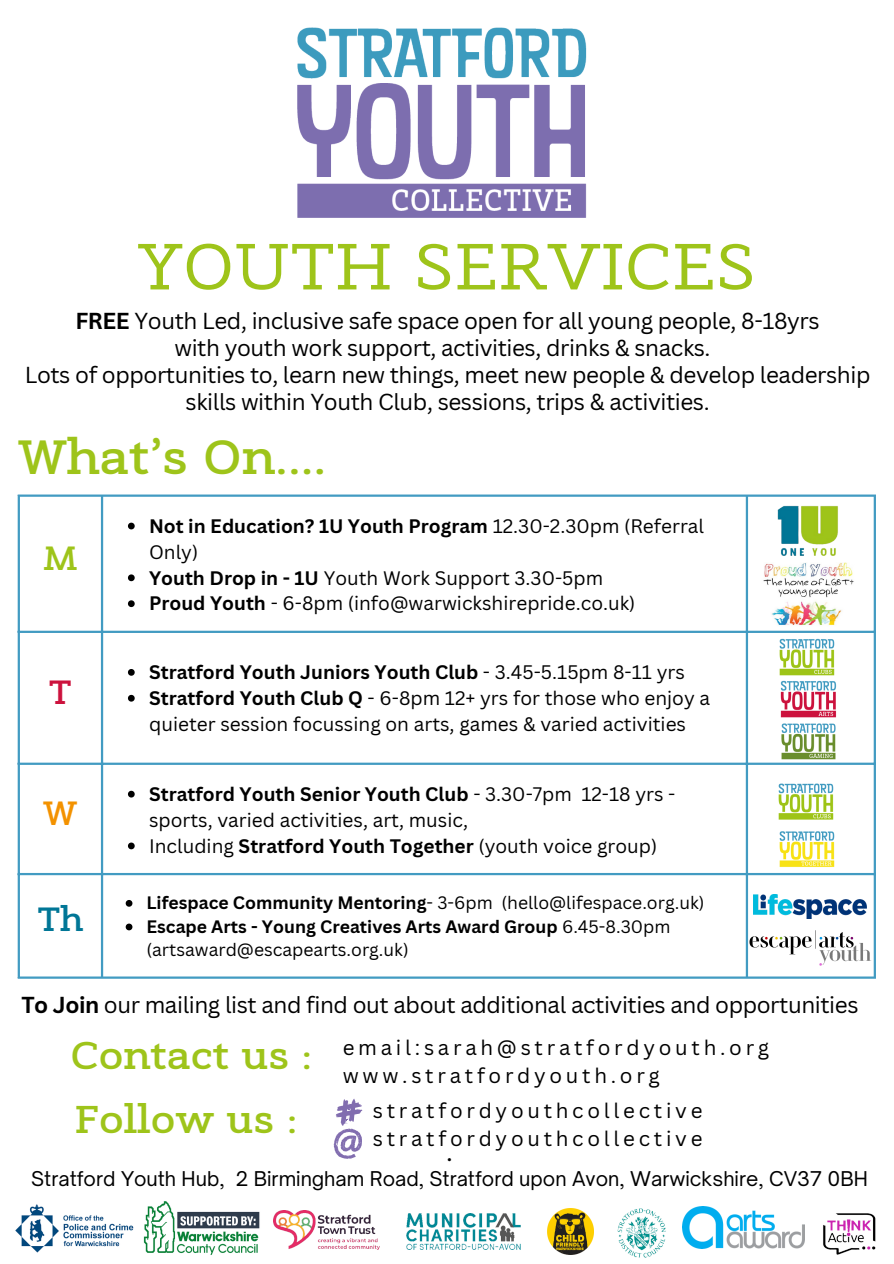
<style>
.page{position:relative;width:894px;height:1264px;background:#fff}
.page>*{position:absolute;margin:0;border:0;box-sizing:border-box;transform-origin:0 0}
.t1{font:500 63px "Sean Slab";color:#9ec41a}
.t2{font:700 46.5px "Sean Slab";color:#9ec41a}
.t3{font:700 37.5px "Sean Slab";color:#9ec41a}
.t4{font:700 32.55px "Sean Slab";color:#007696}
.t5{font:700 32.55px "Sean Slab";color:#9ec41a}
.t6{font:700 32.55px "Sean Slab";color:#cc123d}
.t7{font:700 32.55px "Sean Slab";color:#f39200}
.t8{font:22.5px/27px "Canva Sans";letter-spacing:-.02em;color:#000;text-align:center}
.t9{font:20.55px/28.2px "Canva Sans";letter-spacing:.18em;color:#000}
.t10{font:19.5px "Open Sauce One";color:#000}
.t11{font:700 19.5px "Open Sauce One";color:#000}
.t12{font:19.05px/25.8px "Canva Sans";color:#000}
.t13{font:700 19.05px/25.8px "Canva Sans";color:#000}
.t14{font:17.55px/23.7px "Canva Sans";color:#000}
.s1{font-weight:700}
.s2{font-weight:400}
</style>
<div class="page">
<img style="left:617px;top:1208px;width:49px;height:50px">
<img style="left:273px;top:1210px;width:106px;height:39px">
<img style="left:406px;top:1213px;width:114px;height:36px">
<img style="left:297px;top:27px;width:290px;height:191px">
<img style="left:15px;top:1204px;width:119px;height:49px">
<svg style="left:128px;top:522px;width:7px;height:7px"></svg>
<svg style="left:128px;top:574px;width:7px;height:7px"></svg>
<svg style="left:128px;top:600px;width:7px;height:7px"></svg>
<svg style="left:128px;top:669px;width:7px;height:6px"></svg>
<svg style="left:128px;top:695px;width:7px;height:6px"></svg>
<svg style="left:128px;top:790px;width:7px;height:7px"></svg>
<svg style="left:128px;top:842px;width:7px;height:7px"></svg>
<svg style="left:126px;top:900px;width:6px;height:6px"></svg>
<svg style="left:126px;top:923px;width:6px;height:7px"></svg>
<hr style="left:18px;top:497px;width:2px;height:479px;background:#429bc2">
<hr style="left:101px;top:497px;width:2px;height:479px;background:#429bc2">
<hr style="left:745px;top:497px;width:2px;height:479px;background:#429bc2">
<hr style="left:873px;top:497px;width:2px;height:479px;background:#429bc2">
<hr style="left:18px;top:494px;width:857px;height:3px;background:#429bc2">
<hr style="left:18px;top:630px;width:857px;height:3px;background:#429bc2">
<hr style="left:18px;top:762px;width:857px;height:3px;background:#429bc2">
<hr style="left:18px;top:873px;width:857px;height:2px;background:#429bc2">
<hr style="left:18px;top:976px;width:857px;height:2px;background:#429bc2">
<img style="left:777px;top:601px;width:59px;height:8px">
<img style="left:753px;top:894px;width:112px;height:24px">
<img style="left:747px;top:928px;width:124px;height:39px">
<img style="left:741px;top:494px;width:134px;height:106px">
<img style="left:547px;top:1208px;width:46px;height:46px">
<img style="left:682px;top:1206px;width:122px;height:42px">
<img style="left:823px;top:1213px;width:53px;height:42px">
<img style="left:759px;top:609px;width:94px;height:42px">
<img style="left:759px;top:762px;width:93px;height:40px">
<img style="left:760px;top:802px;width:92px;height:74px">
<img style="left:779px;top:651px;width:58px;height:64px">
<img style="left:772px;top:715px;width:72px;height:54px">
<svg style="left:333px;top:1098px;width:29px;height:60px"></svg>
<img style="left:143px;top:1201px;width:117px;height:53px">
<p class="t1" style="left:138px;top:245px;width:619px">YOUTH SERVICES</p>
<p class="t8" style="left:25px;top:307px;width:847px"><span class="s1">FREE</span> Youth Led, inclusive safe space open for all young people, 8-18yrs<br>with youth work support, activities, drinks &amp; snacks.<br>Lots of opportunities to, learn new things, meet new people &amp; develop leadership skills within Youth Club, sessions, trips &amp; activities.</p>
<p class="t2" style="left:18px;top:441px;width:309px">What’s On....</p>
<h1 class="t5" style="left:43px;top:547px;width:35px">M</h1>
<p class="t6" style="left:49px;top:681px;width:24px">T</p>
<p class="t7" style="left:43px;top:801px;width:36px">W</p>
<p class="t4" style="left:38px;top:908px;width:47px">Th</p>
<h4 class="t13" style="left:149px;top:512px;width:556px">Not in Education? 1U Youth Program <span class="s2">12.30-2.30pm (Referral<br>Only)</span></h4>
<h2 class="t12" style="left:149px;top:564px;width:455px"><span class="s1">Youth Drop in - 1U</span> Youth Work Support 3.30-5pm</h2>
<p class="t12" style="left:149px;top:590px;width:488px"><span class="s1">Proud Youth</span> - 6-8pm (info@warwickshirepride.co.uk)</p>
<p class="t13" style="left:149px;top:658px;width:537px">Stratford Youth Juniors Youth Club <span class="s2">- 3.45-5.15pm 8-11 yrs</span></p>
<p class="t12" style="left:149px;top:684px;width:562px"><span class="s1">Stratford Youth Club Q</span> - 6-8pm 12+ yrs for those who enjoy a quieter session focussing on arts, games &amp; varied activities</p>
<p class="t12" style="left:149px;top:780px;width:528px"><span class="s1">Stratford Youth Senior Youth Club</span> - 3.30-7pm 12-18 yrs - sports, varied activities, art, music,</p>
<p class="t12" style="left:149px;top:832px;width:509px">Including <span class="s1">Stratford Youth Together</span> (youth voice group)</p>
<p class="t14" style="left:146px;top:890px;width:559px"><span class="s1">Lifespace Community Mentoring</span>- 3-6pm (hello@lifespace.org.uk)</p>
<p class="t14" style="left:146px;top:913px;width:525px"><span class="s1">Escape Arts - Young Creatives Arts Award Group</span> 6.45-8.30pm (artsaward@escapearts.org.uk)</p>
<p class="t8" style="left:21px;top:991px;width:838px"><span class="s1">To Join</span> our mailing list and find out about additional activities and opportunities</p>
<p class="t3" style="left:70px;top:1043px;width:243px">Contact us :</p>
<p class="t3" style="left:74px;top:1106px;width:225px">Follow us :</p>
<p class="t9" style="left:342px;top:1032px;width:428px">email:sarah@stratfordyouth.org www.stratfordyouth.org</p>
<p class="t9" style="left:372px;top:1096px;width:331px">stratfordyouthcollective stratfordyouthcollective</p>
<p class="t11" style="left:447px;top:1141px;width:6px">.</p>
<p class="t10" style="left:31px;top:1166px;width:838px">Stratford Youth Hub, 2 Birmingham Road, Stratford upon Avon, Warwickshire, CV37 0BH</p>
</div>
